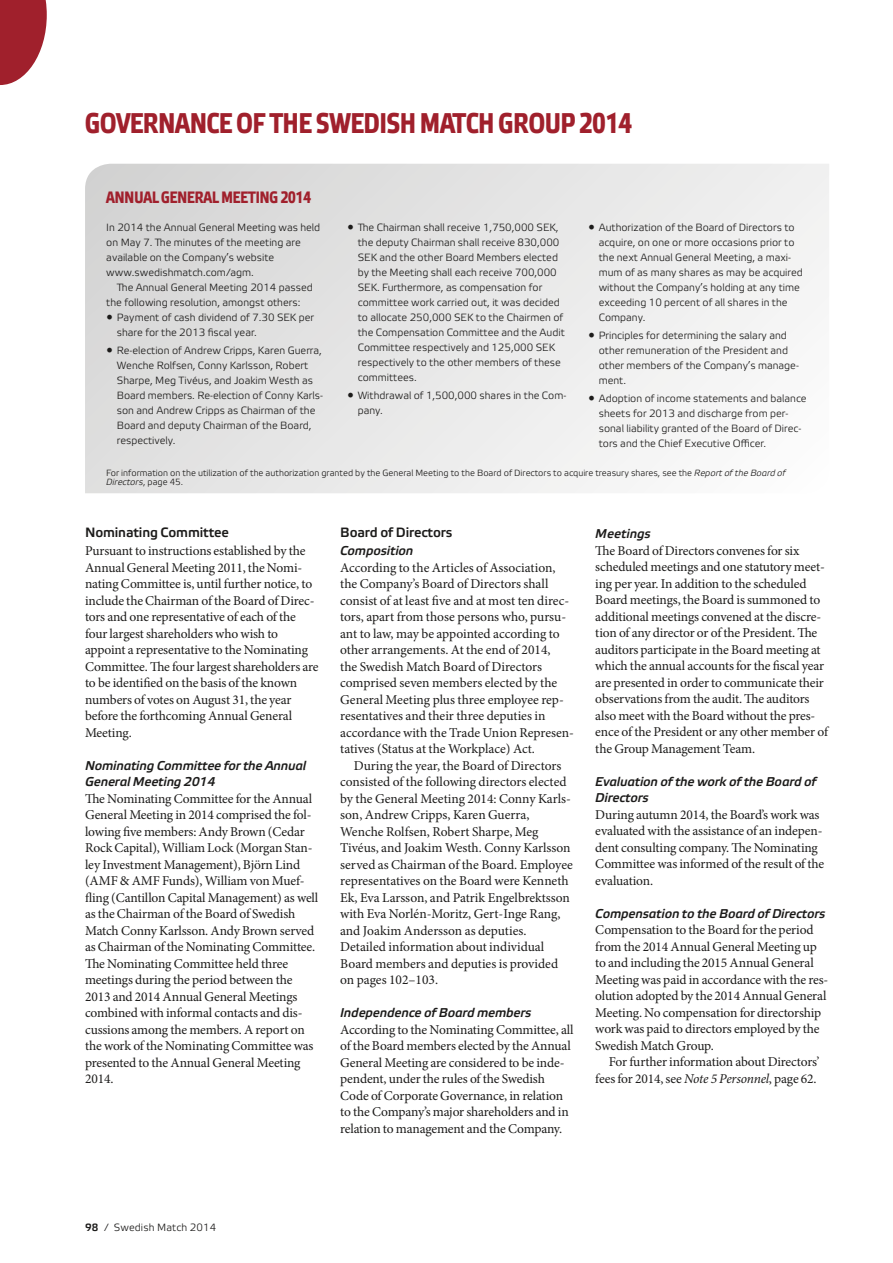
<style>
.page{position:relative;width:893px;height:1263px;background:#fff}
.page>*{position:absolute;margin:0;border:0;box-sizing:border-box;transform-origin:0 0}
.t1{font:700 28.5px "Etelka Narrow Text";color:#a0202c}
.t2{font:700 16.5px "Etelka Narrow Text";color:#a0202c}
.t3{font:13.5px/16.5px "Minion Pro";letter-spacing:-.01em;color:#1c1b1a}
.t4{font:700 13.5px "Etelka Light Pro";letter-spacing:-.01em;color:#1c1b1a}
.t5{font:italic 700 12.75px/16.5px "Etelka Light Pro";letter-spacing:-.01em;color:#1c1b1a}
.t6{font:10.5px/15px "Etelka Light Pro";color:#1c1b1a}
.t7{font:9px/9px "Etelka Light Pro";color:#1c1b1a}
.s1{font-family:"Minion Pro";font-size:18px}
.s2{font-style:italic}
.s3{font-weight:700}
</style>
<div class="page">
<svg style="left:85px;top:164px;width:744px;height:329px"></svg>
<svg style="left:0;top:0;width:47px;height:85px"></svg>
<h1 class="t1" style="left:85px;top:106px;width:549px">GOVERNANCE OF THE SWEDISH MATCH GROUP 2014</h1>
<p class="t2" style="left:106px;top:188px;width:206px">ANNUAL GENERAL MEETING 2014</p>
<p class="t6" style="left:106px;top:220px;width:215px">In 2014 the Annual General Meeting was held on May 7. The minutes of the meeting are available on the Company’s website www.swedishmatch.com/agm.</p>
<p class="t6" style="left:106px;top:280px;width:208px;text-indent:10px">The Annual General Meeting 2014 passed the following resolution, amongst others:</p>
<p class="t6" style="left:117px;top:310px;width:199px;text-indent:-10px"><span class="s1">•</span> Payment of cash dividend of 7.30 SEK per share for the 2013 fiscal year.</p>
<p class="t6" style="left:117px;top:343px;width:208px;text-indent:-10px"><span class="s1">•</span> Re-election of Andrew Cripps, Karen Guerra, Wenche Rolfsen, Conny Karlsson, Robert Sharpe, Meg Tivéus, and Joakim Westh as Board members. Re-election of Conny Karls&shy;son and Andrew Cripps as Chairman of the Board and deputy Chairman of the Board, respectively.</p>
<p class="t6" style="left:599px;top:220px;width:206px;text-indent:-10px"><span class="s1">•</span> Authorization of the Board of Directors to acquire, on one or more occasions prior to the next Annual General Meeting, a maxi&shy;mum of as many shares as may be acquired without the Company’s holding at any time exceeding 10 percent of all shares in the Company.</p>
<p class="t6" style="left:599px;top:328px;width:202px;text-indent:-10px"><span class="s1">•</span> Principles for determining the salary and other remuneration of the President and other members of the Company’s manage&shy;ment.</p>
<p class="t6" style="left:599px;top:391px;width:209px;text-indent:-10px"><span class="s1">•</span> Adoption of income statements and balance sheets for 2013 and discharge from per&shy;sonal liability granted of the Board of Direc&shy;tors and the Chief Executive Officer.</p>
<p class="t7" style="left:106px;top:469px;width:681px">For information on the utilization of the authorization granted by the General Meeting to the Board of Directors to acquire treasury shares, see the <span class="s2">Report of the Board of<br>Directors</span>, page 45.</p>
<p class="t6" style="left:358px;top:220px;width:209px;text-indent:-10px"><span class="s1">•</span> The Chairman shall receive 1,750,000 SEK, the deputy Chairman shall receive 830,000<br>SEK and the other Board Members elected by the Meeting shall each receive 700,000<br>SEK. Furthermore, as compensation for committee work carried out, it was decided to allocate 250,000 SEK to the Chairmen of the Compensation Committee and the Audit Committee respectively and 125,000 SEK respectively to the other members of these committees.</p>
<p class="t6" style="left:358px;top:388px;width:210px;text-indent:-10px"><span class="s1">•</span> Withdrawal of 1,500,000 shares in the Com&shy;pany.</p>
<p class="t4" style="left:85px;top:525px;width:145px">Nominating Committee</p>
<p class="t3" style="left:85px;top:543px;width:235px">Pursuant to instructions established by the Annual General Meeting 2011, the Nomi&shy;nating Committee is, until further notice, to include the Chairman of the Board of Direc&shy;tors and one representative of each of the four largest shareholders who wish to appoint a representative to the Nominating Committee. The four largest shareholders are to be identified on the basis of the known numbers of votes on August 31, the year before the forthcoming Annual General Meeting.</p>
<p class="t5" style="left:85px;top:758px;width:223px">Nominating Committee for the Annual<br>General Meeting 2014</p>
<p class="t3" style="left:85px;top:790px;width:235px">The Nominating Committee for the Annual General Meeting in 2014 comprised the fol&shy;lowing five members: Andy Brown (Cedar Rock Capital), William Lock (Morgan Stan&shy;ley Investment Management), Björn Lind (AMF &amp; AMF Funds), William von Muef&shy;fling (Cantillon Capital Management) as well as the Chairman of the Board of Swedish Match Conny Karlsson. Andy Brown served as Chairman of the Nominating Committee.<br>The Nominating Committee held three meetings during the period between the 2013 and 2014 Annual General Meetings combined with informal contacts and dis&shy;cussions among the members. A report on the work of the Nominating Committee was presented to the Annual General Meeting 2014.</p>
<p class="t4" style="left:340px;top:525px;width:114px">Board of Directors</p>
<p class="t5" style="left:340px;top:543px;width:75px">Composition</p>
<p class="t3" style="left:340px;top:559px;width:235px">According to the Articles of Association, the Company’s Board of Directors shall consist of at least five and at most ten direc&shy;tors, apart from those persons who, pursu&shy;ant to law, may be appointed according to other arrangements. At the end of 2014,<br>the Swedish Match Board of Directors comprised seven members elected by the General Meeting plus three employee rep&shy;resentatives and their three deputies in accordance with the Trade Union Represen&shy;tatives (Status at the Workplace) Act.</p>
<p class="t3" style="left:340px;top:757px;width:234px;text-indent:14px">During the year, the Board of Directors consisted of the following directors elected by the General Meeting 2014: Conny Karls&shy;son, Andrew Cripps, Karen Guerra, Wenche Rolfsen, Robert Sharpe, Meg Tivéus, and Joakim Westh. Conny Karlsson served as Chairman of the Board. Employee representatives on the Board were Kenneth Ek, Eva Larsson, and Patrik Engelbrektsson with Eva Norlén-Moritz, Gert-Inge Rang, and Joakim Andersson as deputies.<br>Detailed information about individual Board members and deputies is provided on pages 102–103.</p>
<p class="t5" style="left:340px;top:1005px;width:193px">Independence of Board members</p>
<p class="t3" style="left:340px;top:1021px;width:235px">According to the Nominating Committee, all of the Board members elected by the Annual General Meeting are considered to be inde&shy;pendent, under the rules of the Swedish Code of Corporate Governance, in relation to the Company’s major shareholders and in relation to management and the Company.</p>
<p class="t5" style="left:595px;top:526px;width:57px">Meetings</p>
<p class="t3" style="left:595px;top:542px;width:234px">The Board of Directors convenes for six scheduled meetings and one statutory meet&shy;ing per year. In addition to the scheduled Board meetings, the Board is summoned to additional meetings convened at the discre&shy;tion of any director or of the President. The auditors participate in the Board meeting at which the annual accounts for the fiscal year are presented in order to communicate their observations from the audit. The auditors also meet with the Board without the pres&shy;ence of the President or any other member of the Group Management Team.</p>
<p class="t5" style="left:595px;top:774px;width:222px">Evaluation of the work of the Board of<br>Directors</p>
<p class="t3" style="left:595px;top:806px;width:230px">During autumn 2014, the Board’s work was evaluated with the assistance of an indepen&shy;dent consulting company. The Nominating Committee was informed of the result of the evaluation.</p>
<p class="t5" style="left:595px;top:906px;width:232px">Compensation to the Board of Directors</p>
<p class="t3" style="left:595px;top:922px;width:235px">Compensation to the Board for the period from the 2014 Annual General Meeting up to and including the 2015 Annual General Meeting was paid in accordance with the res&shy;olution adopted by the 2014 Annual General Meeting. No compensation for directorship work was paid to directors employed by the Swedish Match Group.</p>
<p class="t3" style="left:595px;top:1054px;width:226px;text-align:right">For further information about Directors’ fees for 2014, see <span class="s2">Note 5 Personnel</span>, page 62.</p>
<p class="t6" style="left:85px;top:1220px;width:133px"><span class="s3">98</span> / Swedish Match 2014</p>
</div>
